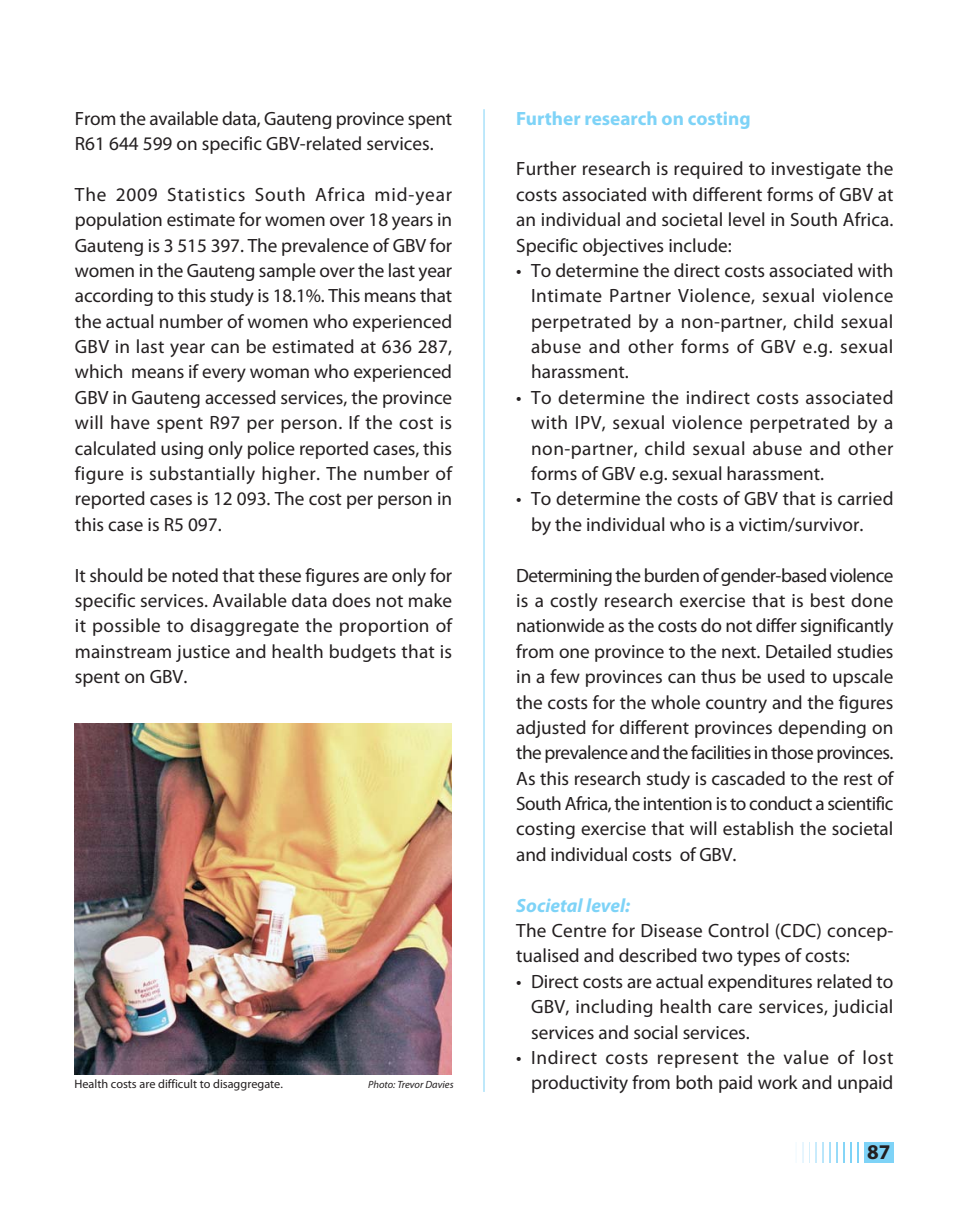
<style>
.page{position:relative;width:968px;height:1216px;background:#fff}
.page>*{position:absolute;margin:0;border:0;box-sizing:border-box;transform-origin:0 0}
.t1{font:700 21px "Myriad Pro";color:#231f20}
.t2{font:19.25px/25.4px "Myriad Pro";color:#231f20;text-align:justify}
.t3{font:700 19.25px "Myriad Pro";color:#7ed3f7}
.t4{font:italic 700 19.25px "Myriad Pro";color:#7ed3f7}
.t5{font:12.25px "Myriad Pro";color:#231f20}
.t6{font:italic 10.5px "Myriad Pro";color:#231f20}
</style>
<div class="page">
<svg style="left:802px;top:1142px;width:42px;height:20px"></svg>
<div style="left:844px;top:1142px;width:49px;height:20px;background:#7ed3f7"></div>
<div style="left:858px;top:1138px;width:5px;height:28px;background:#fff"></div>
<div style="left:851px;top:1138px;width:5px;height:28px;background:#fff"></div>
<hr style="left:845px;top:1138px;width:4px;height:28px;background:#fff">
<hr style="left:838px;top:1138px;width:4px;height:28px;background:#fff">
<hr style="left:831px;top:1138px;width:4px;height:28px;background:#fff">
<hr style="left:824px;top:1138px;width:4px;height:28px;background:#fff">
<hr style="left:817px;top:1138px;width:4px;height:28px;background:#fff">
<div style="left:810px;top:1138px;width:5px;height:28px;background:#fff"></div>
<div style="left:803px;top:1138px;width:5px;height:28px;background:#fff"></div>
<hr style="left:483px;top:109px;width:1px;height:982px;background:#7ed3f7">
<img style="left:74px;top:723px;width:377px;height:351px">
<p class="t2" style="left:75px;top:107px;width:379px">From the available data, Gauteng province spent<br>R61 644 599 on specific GBV-related services.</p>
<p class="t2" style="left:75px;top:183px;width:379px">The 2009 Statistics South Africa mid-year population estimate for women over 18 years in Gauteng is 3 515 397. The prevalence of GBV for women in the Gauteng sample over the last year according to this study is 18.1%. This means that the actual number of women who experienced GBV in last year can be estimated at 636 287, which means if every woman who experienced GBV in Gauteng accessed services, the province will have spent R97 per person. If the cost is calculated using only police reported cases, this figure is substantially higher. The number of reported cases is 12 093. The cost per person in this case is R5 097.</p>
<p class="t2" style="left:75px;top:563px;width:379px">It should be noted that these figures are only for specific services. Available data does not make it possible to disaggregate the proportion of mainstream justice and health budgets that is spent on GBV.</p>
<p class="t5" style="left:74px;top:1078px;width:210px">Health costs are difficult to disaggregate.</p>
<p class="t6" style="left:368px;top:1080px;width:87px">Photo: Trevor Davies</p>
<p class="t3" style="left:516px;top:111px;width:236px">Further research on costing</p>
<p class="t2" style="left:516px;top:157px;width:379px">Further research is required to investigate the costs associated with different forms of GBV at an individual and societal level in South Africa.<br>Specific objectives include:</p>
<p class="t2" style="left:531px;top:259px;width:364px;text-indent:-15px">• To determine the direct costs associated with Intimate Partner Violence, sexual violence perpetrated by a non-partner, child sexual abuse and other forms of GBV e.g. sexual harassment.</p>
<p class="t2" style="left:531px;top:386px;width:364px;text-indent:-15px">• To determine the indirect costs associated with IPV, sexual violence perpetrated by a non-partner, child sexual abuse and other forms of GBV e.g. sexual harassment.</p>
<p class="t2" style="left:531px;top:487px;width:364px;text-indent:-15px">• To determine the costs of GBV that is carried by the individual who is a victim/survivor.</p>
<p class="t2" style="left:516px;top:563px;width:379px">Determining the burden of gender-based violence is a costly research exercise that is best done nationwide as the costs do not differ significantly from one province to the next. Detailed studies in a few provinces can thus be used to upscale the costs for the whole country and the figures adjusted for different provinces depending on the prevalence and the facilities in those provinces.<br>As this research study is cascaded to the rest of South Africa, the intention is to conduct a scientific costing exercise that will establish the societal and individual costs of GBV.</p>
<p class="t4" style="left:516px;top:897px;width:115px">Societal level:</p>
<p class="t2" style="left:516px;top:919px;width:379px">The Centre for Disease Control (CDC) concep&shy;tualised and described two types of costs:</p>
<p class="t2" style="left:531px;top:969px;width:364px;text-indent:-15px">• Direct costs are actual expenditures related to GBV, including health care services, judicial services and social services.</p>
<p class="t2" style="left:516px;top:1045px;width:378px;text-align:right">• Indirect costs represent the value of lost productivity from both paid work and unpaid</p>
<p class="t1" style="left:866px;top:1143px;width:25px">87</p>
</div>
